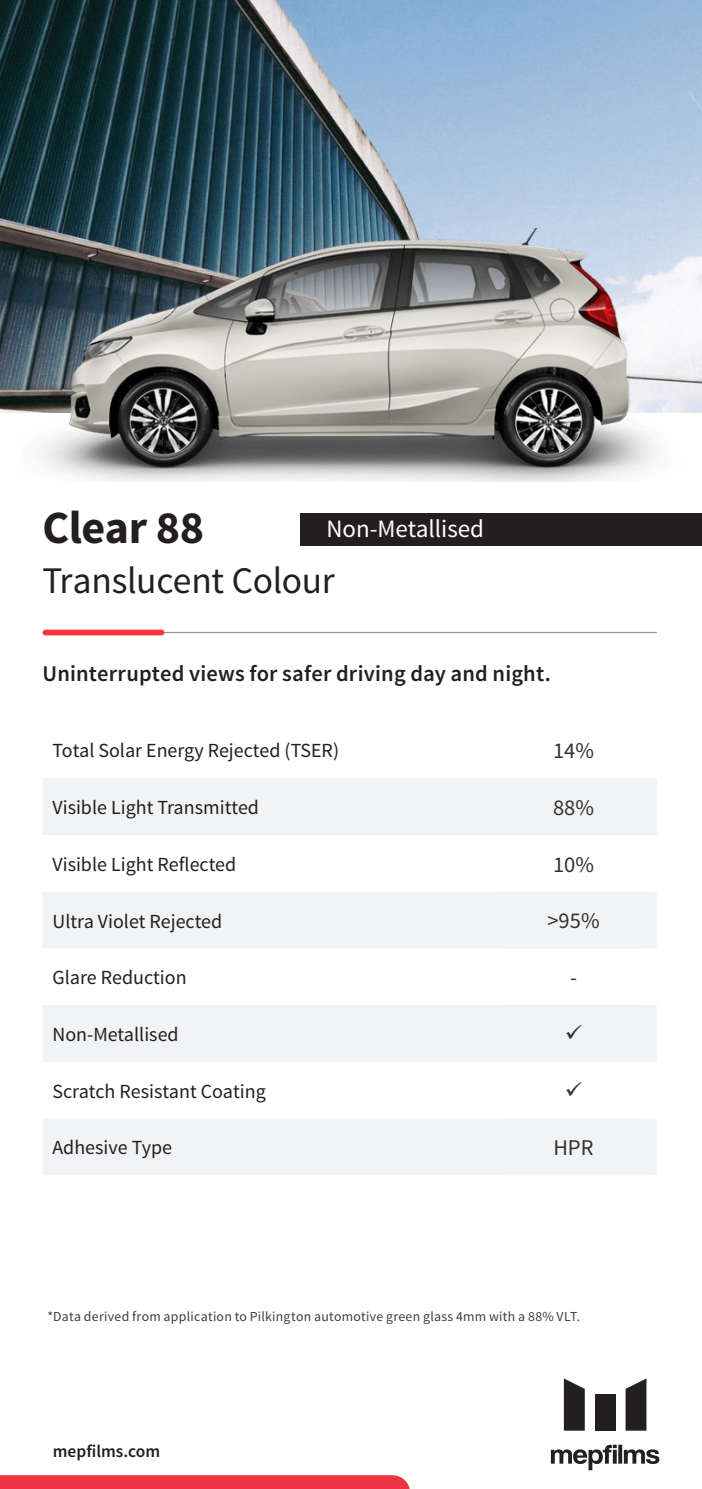
<style>
.page{position:relative;width:702px;height:1489px;background:#fff}
.page>*{position:absolute;margin:0;border:0;box-sizing:border-box;transform-origin:0 0}
.t1{font:700 46.25px "Source Sans Pro";letter-spacing:-.01em;color:#231f20}
.t2{font:37.5px "Source Sans Pro";letter-spacing:-.01em;color:#231f20}
.t3{font:25px "Source Sans Pro";color:#fff}
.t4{font:600 22.5px "Source Sans Pro";letter-spacing:.005em;color:#231f20}
.t5{font:22.5px "Source Sans Pro";color:#333233}
.t6{font:20px "Source Sans Pro";color:#231f20}
.t7{font:600 17.5px "Source Sans Pro";color:#231f20}
.t8{font:13.75px "Source Sans Pro";letter-spacing:.02em;color:#3e3e3f}
</style>
<div class="page">
<svg style="left:625px;top:1378px;width:21px;height:52px"></svg>
<div style="left:594px;top:1394px;width:21px;height:36px;background:#231f20"></div>
<svg style="left:564px;top:1378px;width:20px;height:52px"></svg>
<svg style="left:551px;top:1444px;width:108px;height:25px"></svg>
<svg style="left:0;top:1475px;width:410px;height:13px;background:#ee3845"></svg>
<hr style="left:43px;top:632px;width:614px;height:1px;background:#939598">
<div style="left:45px;top:629px;width:116px;height:6px;background:#fb333e"></div>
<img style="left:0;top:0;width:702px;height:412px">
<img style="left:21px;top:228px;width:668px;height:253px">
<svg style="left:43px;top:778px;width:614px;height:397px;fill:#f2f3f4"></svg>
<div style="left:300px;top:513px;width:402px;height:33px;background:#231f20"></div>
<svg style="left:502px;top:778px;width:142px;height:397px;fill:#f2f3f4"></svg>
<svg style="left:566px;top:1024px;width:15px;height:15px"></svg>
<svg style="left:566px;top:1081px;width:15px;height:15px"></svg>
<p class="t1" style="left:43px;top:498px;width:163px">Clear 88</p>
<p class="t2" style="left:43px;top:557px;width:294px">Translucent Colour</p>
<p class="t3" style="left:326px;top:513px;width:159px">Non-Metallised</p>
<p class="t4" style="left:43px;top:659px;width:510px">Uninterrupted views for safer driving day and night.</p>
<p class="t6" style="left:53px;top:738px;width:288px">Total Solar Energy Rejected (TSER)</p>
<p class="t6" style="left:53px;top:795px;width:208px">Visible Light Transmitted</p>
<p class="t6" style="left:53px;top:851px;width:185px">Visible Light Reflected</p>
<p class="t6" style="left:53px;top:908px;width:171px">Ultra Violet Rejected</p>
<p class="t6" style="left:53px;top:965px;width:136px">Glare Reduction</p>
<p class="t6" style="left:53px;top:1021px;width:128px">Non-Metallised</p>
<p class="t6" style="left:53px;top:1078px;width:215px">Scratch Resistant Coating</p>
<p class="t6" style="left:53px;top:1135px;width:121px">Adhesive Type</p>
<p class="t5" style="left:553px;top:736px;width:42px">14%</p>
<p class="t5" style="left:553px;top:793px;width:42px">88%</p>
<p class="t5" style="left:553px;top:850px;width:42px">10%</p>
<p class="t5" style="left:547px;top:907px;width:54px">&gt;95%</p>
<p class="t5" style="left:570px;top:963px;width:8px">-</p>
<p class="t5" style="left:553px;top:1133px;width:42px">HPR</p>
<p class="t8" style="left:47px;top:1308px;width:534px">*Data derived from application to Pilkington automotive green glass 4mm with a 88% VLT.</p>
<p class="t7" style="left:53px;top:1440px;width:109px">mepfilms.com</p>
</div>
